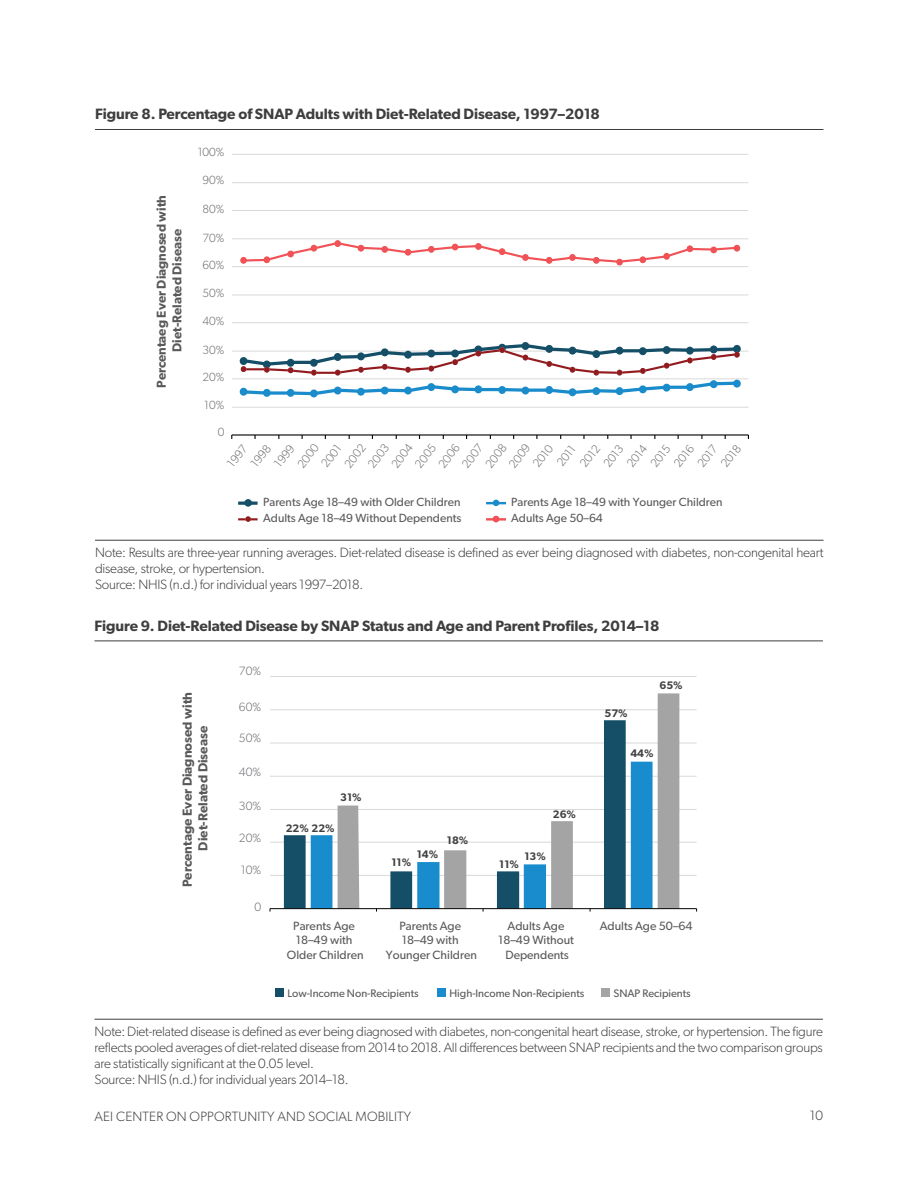
<style>
.page{position:relative;width:918px;height:1188px;background:#fff}
.page>*{position:absolute;margin:0;border:0;box-sizing:border-box;transform-origin:0 0}
.Table_Title_1{font:600 15px "Gibson";letter-spacing:-.005em;color:#3e3e3f}
.Table_Source_or_note{font:300 13.5px/16.2px "Gibson";letter-spacing:-.015em;color:#3e3e3f}
.Table_Source_or_Note{font:300 13.5px "Gibson";letter-spacing:-.015em;color:#3e3e3f}
.Table_Source_or_note-2{font:300 13.5px "Gibson";letter-spacing:.01em;color:#3e3e3f}
.t1{font:600 13.2px/15.8px "Gibson";color:#595959;text-align:center}
.t2{font:600 12.9px/15.6px "Gibson";color:#595959;text-align:center}
.t3{font:12px/14.4px "Gibson";color:#595959;text-align:center}
.t4{font:300 12px "Gibson";color:#6d6e71}
.t5{font:300 11.85px "Gibson";letter-spacing:-.005em;color:#6d6e71}
.t6{font:11.85px "Gibson";color:#595959}
.t7{font:10.95px "Gibson";color:#595959}
.t8{font:600 10.95px "Gibson";color:#404040}
</style>
<div class="page">
<hr style="left:95px;top:129px;width:729px;height:1px;background:#3e3e3f">
<hr style="left:95px;top:540px;width:729px;height:1px;background:#3e3e3f">
<hr style="left:238px;top:502px;width:20px;height:3px;background:#144e67">
<div style="left:244px;top:499px;width:8px;height:8px;border:2px solid #144e67;border-radius:50%"></div>
<hr style="left:486px;top:502px;width:20px;height:2px;background:#1a8ccc">
<svg style="left:493px;top:500px;width:6px;height:6px"></svg>
<hr style="left:238px;top:518px;width:20px;height:2px;background:#931a1f">
<svg style="left:245px;top:516px;width:6px;height:6px"></svg>
<hr style="left:486px;top:518px;width:20px;height:3px;background:#f05257">
<svg style="left:493px;top:516px;width:6px;height:6px"></svg>
<hr style="left:232px;top:407px;width:516px;height:1px;background:#dad9d8">
<hr style="left:232px;top:378px;width:516px;height:1px;background:#dad9d8">
<hr style="left:232px;top:351px;width:516px;height:1px;background:#dad9d8">
<hr style="left:232px;top:322px;width:516px;height:1px;background:#dad9d8">
<hr style="left:232px;top:295px;width:516px;height:1px;background:#dad9d8">
<hr style="left:232px;top:266px;width:516px;height:1px;background:#dad9d8">
<hr style="left:232px;top:238px;width:516px;height:1px;background:#dad9d8">
<hr style="left:232px;top:210px;width:516px;height:1px;background:#dad9d8">
<hr style="left:232px;top:182px;width:516px;height:1px;background:#dad9d8">
<hr style="left:232px;top:154px;width:516px;height:1px;background:#dad9d8">
<hr style="left:232px;top:434px;width:516px;height:2px;background:#040503">
<div style="left:733px;top:345px;width:8px;height:8px;border:2px solid #144e67;border-radius:50%"></div>
<div style="left:733px;top:380px;width:8px;height:8px;border:2px solid #1a8ccc;border-radius:50%"></div>
<svg style="left:239px;top:342px;width:501px;height:55px"></svg>
<div style="left:240px;top:257px;width:7px;height:7px;border:1px solid #f05257;border-radius:50%"></div>
<div style="left:335px;top:240px;width:6px;height:7px;border:1px solid #f05257;border-radius:50%"></div>
<svg style="left:241px;top:241px;width:499px;height:24px"></svg>
<div style="left:734px;top:245px;width:6px;height:7px;border:1px solid #f05257;border-radius:50%"></div>
<hr style="left:94px;top:641px;width:729px;height:1px;background:#3e3e3f">
<hr style="left:94px;top:1019px;width:729px;height:1px;background:#3e3e3f">
<hr style="left:270px;top:875px;width:427px;height:1px;background:#dad9d8">
<hr style="left:270px;top:842px;width:427px;height:1px;background:#dad9d8">
<hr style="left:270px;top:809px;width:427px;height:1px;background:#dad9d8">
<hr style="left:270px;top:776px;width:427px;height:1px;background:#dad9d8">
<hr style="left:270px;top:743px;width:427px;height:1px;background:#dad9d8">
<hr style="left:270px;top:709px;width:427px;height:1px;background:#dad9d8">
<hr style="left:270px;top:676px;width:427px;height:1px;background:#dad9d8">
<svg style="left:284px;top:742px;width:54px;height:166px"></svg>
<svg style="left:311px;top:762px;width:27px;height:146px"></svg>
<svg style="left:338px;top:693px;width:341px;height:215px"></svg>
<hr style="left:270px;top:908px;width:427px;height:1px;background:#040503">
<div style="left:275px;top:988px;width:8px;height:9px;background:#144e67"></div>
<div style="left:437px;top:988px;width:9px;height:9px;background:#198ccd"></div>
<div style="left:601px;top:988px;width:8px;height:9px;background:#a5a4a4"></div>
<p class="Table_Title_1" style="left:95px;top:105px;width:507px">Figure 8. Percentage of SNAP Adults with Diet-Related Disease, 1997–2018</p>
<p class="t5" style="left:198px;top:145px;width:28px">100%</p>
<p class="t2" style="left:153px;top:388px;width:194px;rotate:-90deg">Percentaeg Ever Diagnosed with<br>Diet-Related Disease</p>
<p class="t5" style="left:203px;top:173px;width:23px">90%</p>
<p class="t5" style="left:203px;top:201px;width:23px">80%</p>
<p class="t5" style="left:203px;top:231px;width:23px">70%</p>
<p class="t5" style="left:203px;top:258px;width:23px">60%</p>
<p class="t5" style="left:203px;top:286px;width:23px">50%</p>
<p class="t5" style="left:203px;top:314px;width:23px">40%</p>
<p class="t5" style="left:203px;top:342px;width:23px">30%</p>
<p class="t5" style="left:203px;top:370px;width:23px">20%</p>
<p class="t5" style="left:204px;top:398px;width:22px">10%</p>
<p class="t5" style="left:218px;top:425px;width:8px">0</p>
<p class="t5" style="left:224px;top:461px;width:26px;rotate:-52deg">1997</p>
<p class="t5" style="left:248px;top:461px;width:26px;rotate:-52deg">1998</p>
<p class="t5" style="left:271px;top:461px;width:26px;rotate:-52deg">1999</p>
<p class="t5" style="left:294px;top:462px;width:28px;rotate:-52deg">2000</p>
<p class="t5" style="left:318px;top:461px;width:26px;rotate:-52deg">2001</p>
<p class="t5" style="left:341px;top:462px;width:28px;rotate:-52deg">2002</p>
<p class="t5" style="left:365px;top:462px;width:28px;rotate:-52deg">2003</p>
<p class="t5" style="left:388px;top:462px;width:28px;rotate:-52deg">2004</p>
<p class="t5" style="left:412px;top:462px;width:28px;rotate:-52deg">2005</p>
<p class="t5" style="left:435px;top:462px;width:28px;rotate:-52deg">2006</p>
<p class="t5" style="left:459px;top:462px;width:28px;rotate:-52deg">2007</p>
<p class="t5" style="left:482px;top:462px;width:28px;rotate:-52deg">2008</p>
<p class="t5" style="left:506px;top:462px;width:28px;rotate:-52deg">2009</p>
<p class="t5" style="left:530px;top:461px;width:26px;rotate:-52deg">2010</p>
<p class="t5" style="left:554px;top:461px;width:25px;rotate:-52deg">2011</p>
<p class="t5" style="left:577px;top:461px;width:26px;rotate:-52deg">2012</p>
<p class="t5" style="left:600px;top:461px;width:26px;rotate:-52deg">2013</p>
<p class="t5" style="left:624px;top:461px;width:26px;rotate:-52deg">2014</p>
<p class="t5" style="left:647px;top:461px;width:26px;rotate:-52deg">2015</p>
<p class="t5" style="left:671px;top:461px;width:26px;rotate:-52deg">2016</p>
<p class="t5" style="left:694px;top:461px;width:26px;rotate:-52deg">2017</p>
<p class="t5" style="left:718px;top:461px;width:26px;rotate:-52deg">2018</p>
<p class="t6" style="left:263px;top:494px;width:199px">Parents Age 18–49 with Older Children</p>
<p class="t6" style="left:511px;top:494px;width:213px">Parents Age 18–49 with Younger Children</p>
<p class="t6" style="left:263px;top:511px;width:200px">Adults Age 18–49 Without Dependents</p>
<p class="t6" style="left:511px;top:511px;width:93px">Adults Age 50–64</p>
<p class="Table_Source_or_note" style="left:95px;top:544px;width:730px">Note: Results are three-year running averages. Diet-related disease is defined as ever being diagnosed with diabetes, non-congenital heart disease, stroke, or hypertension.</p>
<p class="Table_Source_or_Note" style="left:95px;top:576px;width:270px">Source: NHIS (n.d.) for individual years 1997–2018.</p>
<p class="Table_Title_1" style="left:94px;top:617px;width:567px">Figure 9. Diet-Related Disease by SNAP Status and Age and Parent Profiles, 2014–18</p>
<p class="t1" style="left:179px;top:887px;width:197px;rotate:-90deg">Percentage Ever Diagnosed with<br>Diet-Related Disease</p>
<p class="t4" style="left:239px;top:663px;width:24px">70%</p>
<p class="t4" style="left:239px;top:700px;width:24px">60%</p>
<p class="t4" style="left:239px;top:731px;width:24px">50%</p>
<p class="t4" style="left:239px;top:765px;width:24px">40%</p>
<p class="t4" style="left:239px;top:798px;width:24px">30%</p>
<p class="t4" style="left:239px;top:831px;width:24px">20%</p>
<p class="t4" style="left:241px;top:862px;width:22px">10%</p>
<p class="t4" style="left:254px;top:899px;width:8px">0</p>
<p class="t8" style="left:605px;top:707px;width:25px">57%</p>
<p class="t8" style="left:660px;top:679px;width:25px">65%</p>
<p class="t8" style="left:340px;top:791px;width:23px">31%</p>
<p class="t8" style="left:286px;top:822px;width:51px">22% 22%</p>
<p class="t8" style="left:447px;top:834px;width:23px">18%</p>
<p class="t8" style="left:417px;top:847px;width:23px">14%</p>
<p class="t8" style="left:524px;top:850px;width:23px">13%</p>
<p class="t8" style="left:392px;top:856px;width:21px">11%</p>
<p class="t8" style="left:499px;top:858px;width:21px">11%</p>
<p class="t8" style="left:553px;top:808px;width:25px">26%</p>
<p class="t8" style="left:630px;top:747px;width:25px">44%</p>
<p class="t3" style="left:386px;top:918px;width:93px">Parents Age<br>18–49 with<br>Younger Children</p>
<p class="t3" style="left:600px;top:918px;width:94px">Adults Age 50–64</p>
<p class="t3" style="left:287px;top:918px;width:78px">Parents Age<br>18–49 with<br>Older Children</p>
<p class="t3" style="left:498px;top:918px;width:77px">Adults Age<br>18–49 Without<br>Dependents</p>
<p class="t7" style="left:288px;top:986px;width:133px">Low-Income Non-Recipients</p>
<p class="t7" style="left:449px;top:986px;width:136px">High-Income Non-Recipients</p>
<p class="t7" style="left:614px;top:986px;width:79px">SNAP Recipients</p>
<p class="Table_Source_or_note" style="left:94px;top:1023px;width:730px;text-align:justify">Note: Diet-related disease is defined as ever being diagnosed with diabetes, non-congenital heart disease, stroke, or hypertension. The figure reflects pooled averages of diet-related disease from 2014 to 2018. All differences between SNAP recipients and the two comparison groups are statistically significant at the 0.05 level.</p>
<p class="Table_Source_or_Note" style="left:94px;top:1072px;width:256px">Source: NHIS (n.d.) for individual years 2014–18.</p>
<p class="Table_Source_or_note-2" style="left:94px;top:1108px;width:318px">AEI CENTER ON OPPORTUNITY AND SOCIAL MOBILITY</p>
<p class="Table_Source_or_note" style="left:810px;top:1107px;width:15px">10</p>
</div>
